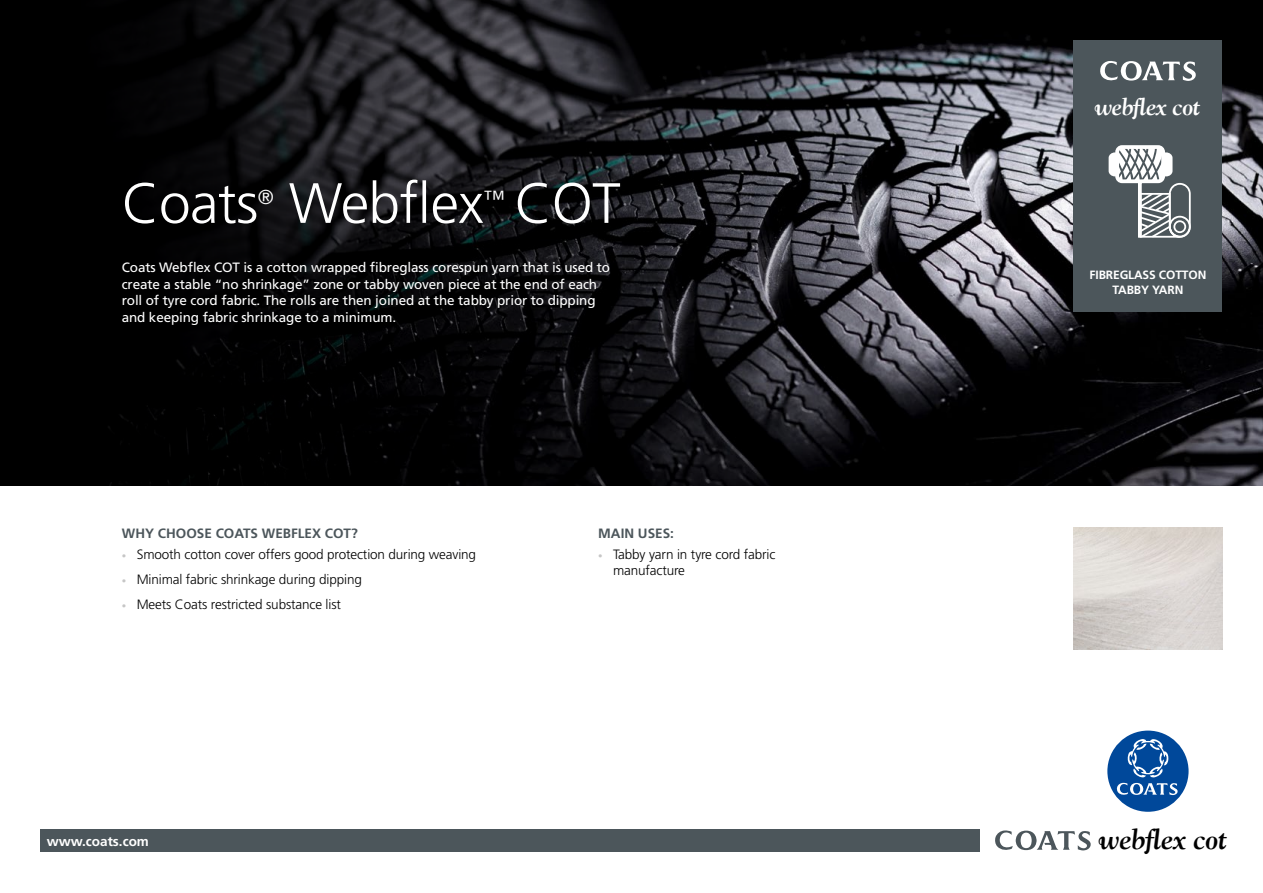
<style>
.page{position:relative;width:1263px;height:893px;background:#fff}
.page>*{position:absolute;margin:0;border:0;box-sizing:border-box;transform-origin:0 0}
.t1{font:300 56.7px "Frutiger LT Std";letter-spacing:-.01em;color:#fff}
.t2{font:italic 700 28.5px "Goudy";letter-spacing:-.01em;color:#000}
.t3{font:italic 700 24px "Goudy";letter-spacing:-.02em;color:#fff}
.t4{font:300 21.9px "Frutiger LT Std";color:#fff}
.t5{font:300 20.1px "Frutiger LT Std";color:#fff}
.t6{font:13.5px/16.5px "Frutiger";letter-spacing:-.01em;color:#fff}
.t7{font:300 13.5px/16.5px "Frutiger LT Std";letter-spacing:-.01em;color:#000}
.t8{font:700 13.5px "Frutiger";color:#4c565b}
.t9{font:700 13.5px "Frutiger";color:#fff}
.t10{font:700 12px/15px "Frutiger";letter-spacing:-.01em;color:#fff;text-align:center}
.s1{font-size:9px;color:#c6c6c6}
</style>
<div class="page">
<img style="left:967px;top:0;width:296px;height:486px">
<div style="left:1107px;top:731px;width:81px;height:81px;background:#00489a;border-radius:50%"></div>
<svg style="left:1116px;top:739px;width:62px;height:56px"></svg>
<svg style="left:995px;top:830px;width:96px;height:21px"></svg>
<div style="left:41px;top:830px;width:939px;height:22px;background:#4c565b"></div>
<svg style="left:0;top:0;width:967px;height:486px;background:#151518"></svg>
<div style="left:1073px;top:41px;width:149px;height:271px;background:#4c565b"></div>
<svg style="left:1100px;top:61px;width:96px;height:20px"></svg>
<svg style="left:1108px;top:145px;width:83px;height:93px"></svg>
<h1 class="t1" style="left:122px;top:171px;width:138px">Coats</h1>
<h3 class="t5" style="left:258px;top:186px;width:18px">®</h3>
<h1 class="t1" style="left:289px;top:171px;width:196px">Webflex</h1>
<h3 class="t4" style="left:483px;top:186px;width:23px">™</h3>
<h1 class="t1" style="left:514px;top:171px;width:108px">COT</h1>
<p class="t6" style="left:122px;top:259px;width:490px">Coats Webflex COT is a cotton wrapped fibreglass corespun yarn that is used to create a stable “no shrinkage” zone or tabby woven piece at the end of each roll of tyre cord fabric. The rolls are then joined at the tabby prior to dipping and keeping fabric shrinkage to a minimum.</p>
<p class="t8" style="left:122px;top:525px;width:237px">WHY CHOOSE COATS WEBFLEX COT?</p>
<p class="t7" style="left:122px;top:546px;width:356px"><span class="s1">•</span> Smooth cotton cover offers good protection during weaving</p>
<p class="t7" style="left:122px;top:571px;width:242px"><span class="s1">•</span> Minimal fabric shrinkage during dipping</p>
<p class="t7" style="left:122px;top:596px;width:221px"><span class="s1">•</span> Meets Coats restricted substance list</p>
<p class="t8" style="left:598px;top:525px;width:77px">MAIN USES:</p>
<p class="t7" style="left:613px;top:546px;width:164px;text-indent:-15px"><span class="s1">•</span> Tabby yarn in tyre cord fabric manufacture</p>
<h3 class="t3" style="left:1095px;top:91px;width:107px">webflex cot</h3>
<p class="t10" style="left:1089px;top:267px;width:118px">FIBREGLASS COTTON<br>TABBY YARN</p>
<p class="t9" style="left:47px;top:833px;width:104px">www.coats.com</p>
<h2 class="t2" style="left:1099px;top:821px;width:130px">webflex cot</h2>
</div>
